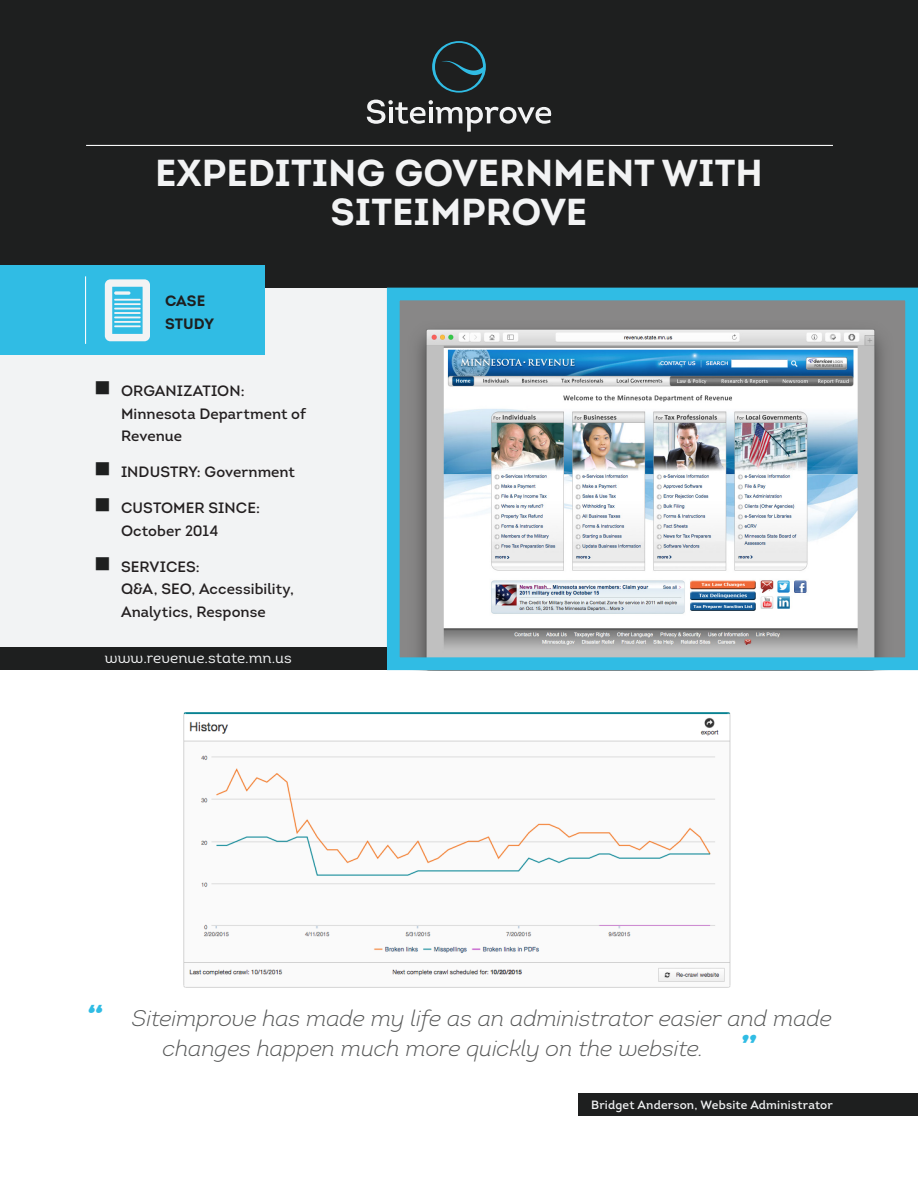
<style>
.page{position:relative;width:918px;height:1188px;background:#fff}
.page>*{position:absolute;margin:0;border:0;box-sizing:border-box;transform-origin:0 0}
.t1{font:37.5px/39px "Intro Bold Caps";color:#f2f3f4;text-align:center}
.t2{font:italic 300 22.5px/30px "Intro";letter-spacing:-.005em;color:#545555;text-align:center}
.t3{font:15px/22.5px "Intro";letter-spacing:.005em;color:#231f20}
.t4{font:15px "Intro Book Alt";color:#f2f3f4}
.t5{font:15px/22.5px "Intro Bold Caps";letter-spacing:.005em;color:#1e1f1f}
.CITE{font:12px "Intro";letter-spacing:.015em;color:#f2f3f4}
.s1{font-weight:900;font-size:30px;color:#30bce4}
</style>
<div class="page">
<div style="left:0;top:288px;width:387px;height:382px;background:#f2f3f4"></div>
<div style="left:0;top:0;width:918px;height:288px;background:#1e1f1f"></div>
<hr style="left:86px;top:145px;width:747px;height:1px;background:#fff">
<svg style="left:367px;top:100px;width:185px;height:32px"></svg>
<svg style="left:432px;top:41px;width:54px;height:52px"></svg>
<div style="left:0;top:265px;width:264px;height:90px;background:#30bce4"></div>
<hr style="left:85px;top:276px;width:1px;height:68px;background:#fff">
<svg style="left:105px;top:279px;width:45px;height:62px"></svg>
<hr style="left:114px;top:321px;width:27px;height:2px;background:#f2f3f4">
<hr style="left:114px;top:325px;width:27px;height:2px;background:#f2f3f4">
<div style="left:393px;top:294px;width:519px;height:370px;background:#888787"></div>
<img style="left:418px;top:329px;width:465px;height:327px">
<div style="left:387px;top:288px;width:531px;height:382px;border:13px solid #30bce4"></div>
<div style="left:0;top:648px;width:387px;height:22px;background:#1e1f1f"></div>
<img style="left:183px;top:712px;width:548px;height:276px">
<div style="left:579px;top:1094px;width:339px;height:22px;background:#1e1f1f"></div>
<p class="t1" style="left:155px;top:154px;width:609px">EXPEDITING GOVERNMENT WITH<br>SITEIMPROVE</p>
<p class="t5" style="left:165px;top:290px;width:50px">CASE<br>STUDY</p>
<p class="t3" style="left:121px;top:380px;width:186px">ORGANIZATION:<br>Minnesota Department of<br>Revenue</p>
<p class="t3" style="left:121px;top:461px;width:176px">INDUSTRY: Government</p>
<p class="t3" style="left:121px;top:497px;width:140px">CUSTOMER SINCE:</p>
<p class="t3" style="left:121px;top:519px;width:99px">October 2014</p>
<p class="t3" style="left:121px;top:555px;width:174px">SERVICES:<br>Q&amp;A, SEO, Accessibility,<br>Analytics, Response</p>
<p class="t4" style="left:105px;top:648px;width:188px">www.revenue.state.mn.us</p>
<p class="t2" style="left:86px;top:1003px;width:747px"><span class="s1">“</span> Siteimprove has made my life as an administrator easier and made changes happen much more quickly on the website. <span class="s1">”</span></p>
<p class="CITE" style="left:591px;top:1098px;width:243px">Bridget Anderson, Website Administrator</p>
</div>
